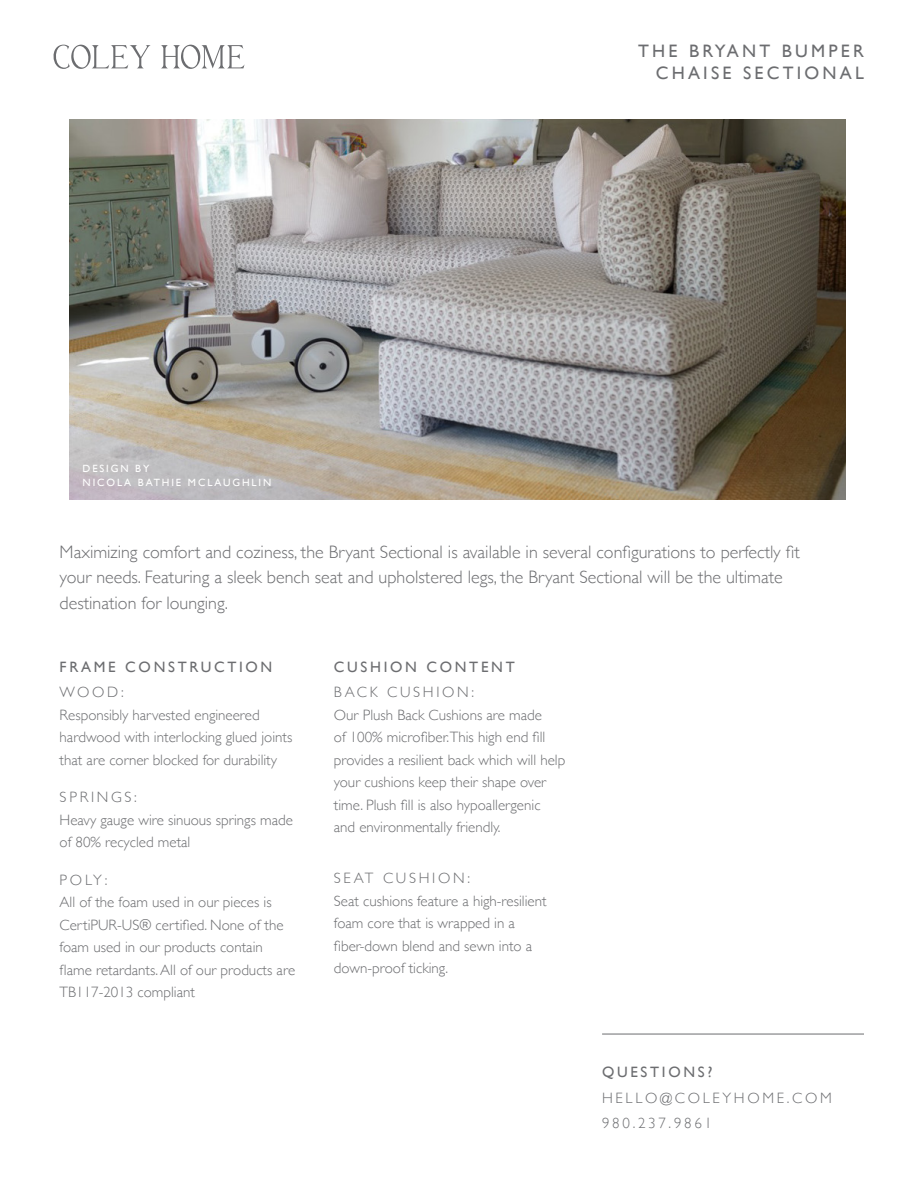
<style>
.page{position:relative;width:918px;height:1188px;background:#fff}
.page>*{position:absolute;margin:0;border:0;box-sizing:border-box;transform-origin:0 0}
.t1{font:300 18px "Gill Sans";color:#6c6d70}
.t2{font:18px "Gill Sans";letter-spacing:.18em;color:#6c6d70}
.t3{font:300 15px/22.5px "Gill Sans";color:#6c6d70}
.t4{font:300 15px "Gill Sans";letter-spacing:.18em;color:#6c6d70}
.t5{font:15px "Gill Sans";letter-spacing:.18em;color:#6c6d70}
.t6{font:10.5px "Gill Sans";letter-spacing:.18em;color:#fff}
</style>
<div class="page">
<svg style="left:53px;top:45px;width:192px;height:24px"></svg>
<hr style="left:602px;top:1034px;width:262px;height:1px;background:#6c6d70">
<img style="left:69px;top:119px;width:777px;height:381px">
<p class="t6" style="left:83px;top:462px;width:68px">DESIGN BY</p>
<p class="t6" style="left:83px;top:476px;width:190px">NICOLA BATHIE MCLAUGHLIN</p>
<h1 class="t2" style="left:638px;top:40px;width:227px">THE BRYANT BUMPER</h1>
<h1 class="t2" style="left:656px;top:62px;width:210px">CHAISE SECTIONAL</h1>
<p class="t1" style="left:60px;top:538px;width:742px">Maximizing comfort and coziness, the Bryant Sectional is available in several configurations to perfectly fit</p>
<p class="t1" style="left:60px;top:563px;width:725px">your needs. Featuring a sleek bench seat and upholstered legs, the Bryant Sectional will be the ultimate</p>
<p class="t1" style="left:60px;top:589px;width:170px">destination for lounging.</p>
<h3 class="t5" style="left:60px;top:658px;width:214px">FRAME CONSTRUCTION</h3>
<p class="t3" style="left:60px;top:681px;width:66px">WOOD:</p>
<p class="t3" style="left:60px;top:703px;width:202px">Responsibly harvested engineered</p>
<p class="t3" style="left:60px;top:726px;width:234px">hardwood with interlocking glued joints that are corner blocked for durability</p>
<p class="t4" style="left:60px;top:786px;width:79px">SPRINGS:</p>
<p class="t3" style="left:60px;top:808px;width:235px">Heavy gauge wire sinuous springs made of 80% recycled metal</p>
<p class="t3" style="left:60px;top:868px;width:49px">POLY:</p>
<p class="t3" style="left:60px;top:891px;width:237px">All of the foam used in our pieces is CertiPUR-US® certified. None of the foam used in our products contain flame retardants. All of our products are TB117-2013 compliant</p>
<p class="t5" style="left:334px;top:658px;width:182px">CUSHION CONTENT</p>
<p class="t4" style="left:334px;top:681px;width:142px">BACK CUSHION:</p>
<p class="t3" style="left:334px;top:703px;width:233px">Our Plush Back Cushions are made<br>of 100% microfiber.This high end fill provides a resilient back which will help your cushions keep their shape over time. Plush fill is also hypoallergenic</p>
<p class="t3" style="left:334px;top:816px;width:168px">and environmentally friendly.</p>
<p class="t4" style="left:334px;top:867px;width:138px">SEAT CUSHION:</p>
<p class="t3" style="left:334px;top:889px;width:214px">Seat cushions feature a high-resilient foam core that is wrapped in a</p>
<p class="t3" style="left:334px;top:934px;width:200px">fiber-down blend and sewn into a down-proof ticking.</p>
<p class="t5" style="left:602px;top:1063px;width:112px">QUESTIONS?</p>
<p class="t4" style="left:602px;top:1086px;width:231px">HELLO@COLEYHOME.COM</p>
<p class="t4" style="left:602px;top:1111px;width:112px">980.237.9861</p>
</div>
